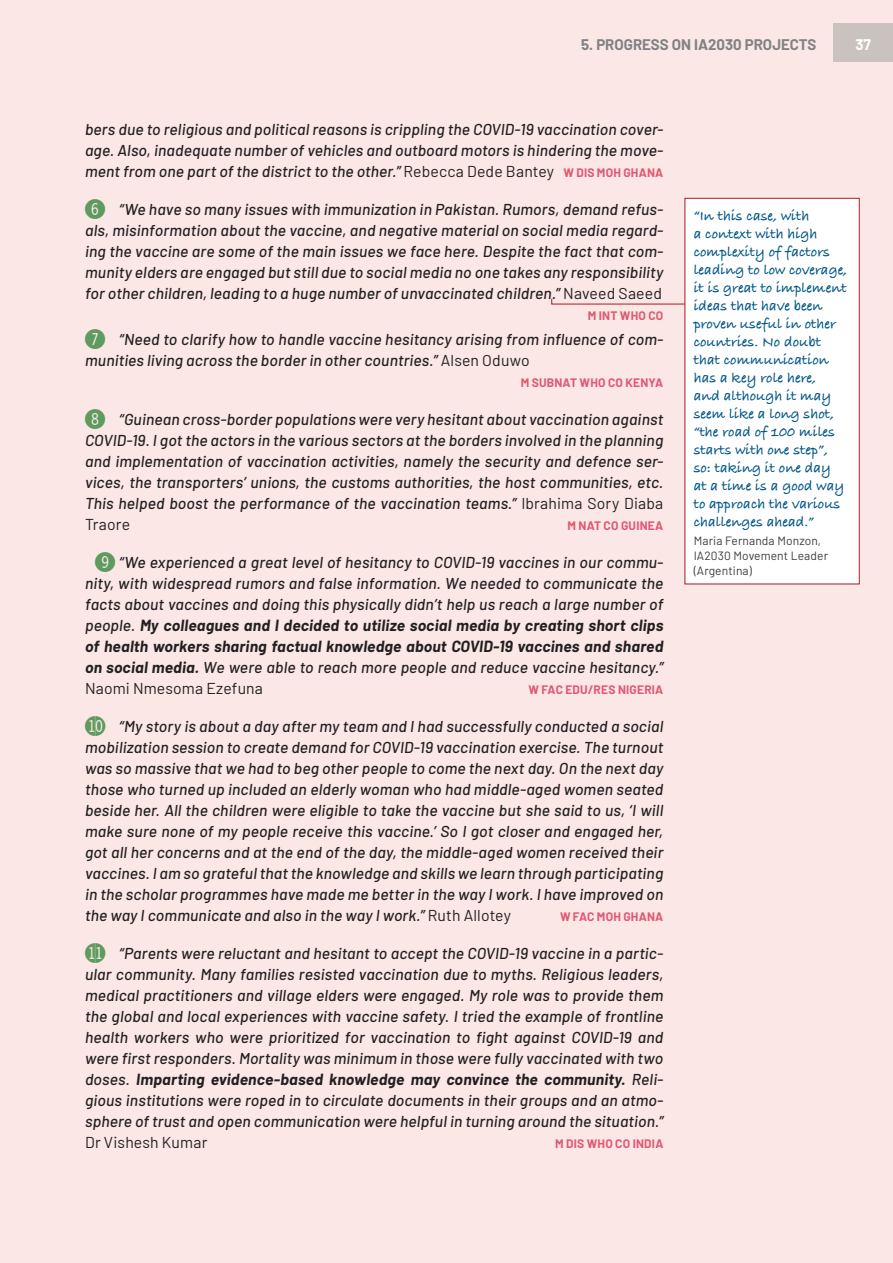
<style>
.page{position:relative;width:893px;height:1263px;background:#fae7e6}
.page>*{position:absolute;margin:0;border:0;box-sizing:border-box;transform-origin:0 0}
.bullet_blue_ital{font:italic 500 15.75px/21px "Barlow";letter-spacing:.01em;color:#231f20;text-align:justify}
.margin1{font:700 15px/18px "Bradley Hand ITCTT";color:#005688}
.t1{font:700 15px "Barlow";color:#808285}
.t2{font:700 15px "Barlow";color:#fff}
.bullet_blue_ital-2{font:700 12px "Barlow";letter-spacing:.02em;color:#e05872}
.margin2{font:12px/15px "Barlow";letter-spacing:.01em;color:#3e3e3f}
.s1{font-weight:400;font-style:normal}
.s2{font-weight:700;font-style:normal;font-size:12px;color:#e05872}
.s3{font-family:"Double Digits Round";font-weight:400;font-style:normal;font-size:25.5px;color:#5d9b5e}
.s4{font-weight:700}
</style>
<div class="page">
<div style="left:685px;top:198px;width:174px;height:386px;background:#fff"></div>
<svg style="left:551px;top:298px;width:134px;height:7px"></svg>
<div style="left:833px;top:23px;width:60px;height:39px;background:#cac2bf"></div>
<p class="t1" style="left:581px;top:34px;width:237px">5. PROGRESS ON IA2030 PROJECTS</p>
<p class="t2" style="left:855px;top:34px;width:17px">37</p>
<p class="bullet_blue_ital" style="left:85px;top:117px;width:580px">bers due to religious and political reasons is crippling the COVID-19 vaccination cover&shy;age. Also, inadequate number of vehicles and outboard motors is hindering the move&shy;ment from one part of the district to the other.” <span class="s1">Rebecca Dede Bantey</span> <span class="s2">W DIS MOH GHANA</span></p>
<p class="bullet_blue_ital" style="left:85px;top:197px;width:580px"><span class="s3">^</span> “We have so many issues with immunization in Pakistan. Rumors, demand refus&shy;als, misinformation about the vaccine, and negative material on social media regard&shy;ing the vaccine are some of the main issues we face here. Despite the fact that com&shy;munity elders are engaged but still due to social media no one takes any responsibility for other children, leading to a huge number of unvaccinated children.” <span class="s1">Naveed Saeed</span></p>
<p class="bullet_blue_ital-2" style="left:588px;top:307px;width:77px">M INT WHO CO</p>
<p class="bullet_blue_ital" style="left:85px;top:328px;width:580px"><span class="s3">&amp;</span> “Need to clarify how to handle vaccine hesitancy arising from influence of com&shy;munities living across the border in other countries.” <span class="s1">Alsen Oduwo</span></p>
<p class="bullet_blue_ital-2" style="left:521px;top:374px;width:144px">M SUBNAT WHO CO KENYA</p>
<p class="bullet_blue_ital" style="left:85px;top:408px;width:580px"><span class="s3">*</span> “Guinean cross-border populations were very hesitant about vaccination against COVID-19. I got the actors in the various sectors at the borders involved in the planning and implementation of vaccination activities, namely the security and defence ser&shy;vices, the transporters’ unions, the customs authorities, the host communities, etc.<br>This helped boost the performance of the vaccination teams.” <span class="s1">Ibrahima Sory Diaba Traore</span></p>
<p class="bullet_blue_ital-2" style="left:567px;top:517px;width:97px">M NAT CO GUINEA</p>
<p class="bullet_blue_ital" style="left:85px;top:551px;width:580px;text-indent:10px"><span class="s3">(</span> “We experienced a great level of hesitancy to COVID-19 vaccines in our commu&shy;nity, with widespread rumors and false information. We needed to communicate the facts about vaccines and doing this physically didn’t help us reach a large number of people. <span class="s4">My colleagues and I decided to utilize social media by creating short clips of health workers sharing factual knowledge about COVID-19 vaccines and shared on social media.</span> We were able to reach more people and reduce vaccine hesitancy.” <span class="s1">Naomi Nmesoma Ezefuna</span></p>
<p class="bullet_blue_ital-2" style="left:528px;top:681px;width:136px">W FAC EDU/RES NIGERIA</p>
<p class="bullet_blue_ital" style="left:85px;top:715px;width:580px"><span class="s3">BL</span> “My story is about a day after my team and I had successfully conducted a social mobilization session to create demand for COVID-19 vaccination exercise. The turnout was so massive that we had to beg other people to come the next day. On the next day those who turned up included an elderly woman who had middle-aged women seated beside her. All the children were eligible to take the vaccine but she said to us, ‘I will make sure none of my people receive this vaccine.’ So I got closer and engaged her, got all her concerns and at the end of the day, the middle-aged women received their vaccines. I am so grateful that the knowledge and skills we learn through participating in the scholar programmes have made me better in the way I work. I have improved on the way I communicate and also in the way I work.” <span class="s1">Ruth Allotey</span></p>
<p class="bullet_blue_ital-2" style="left:560px;top:908px;width:105px">W FAC MOH GHANA</p>
<p class="bullet_blue_ital" style="left:85px;top:942px;width:580px"><span class="s3">BM</span> “Parents were reluctant and hesitant to accept the COVID-19 vaccine in a partic&shy;ular community. Many families resisted vaccination due to myths. Religious leaders, medical practitioners and village elders were engaged. My role was to provide them the global and local experiences with vaccine safety. I tried the example of frontline health workers who were prioritized for vaccination to fight against COVID-19 and were first responders. Mortality was minimum in those were fully vaccinated with two doses. <span class="s4">Imparting evidence-based knowledge may convince the community.</span> Reli&shy;gious institutions were roped in to circulate documents in their groups and an atmo&shy;sphere of trust and open communication were helpful in turning around the situation.” <span class="s1">Dr Vishesh Kumar</span></p>
<p class="bullet_blue_ital-2" style="left:555px;top:1135px;width:110px">M DIS WHO CO INDIA</p>
<p class="margin1" style="left:694px;top:206px;width:155px">“In this case, with<br>a context with high complexity of factors leading to low coverage, it is great to implement ideas that have been proven useful in other countries. No doubt that communication has a key role here,<br>and although it may seem like a long shot, “the road of 100 miles starts with one step”, so: taking it one day at a time is a good way to approach the various challenges ahead.”</p>
<p class="margin2" style="left:694px;top:532px;width:136px">Maria Fernanda Monzon,<br>IA2030 Movement Leader (Argentina)</p>
</div>
